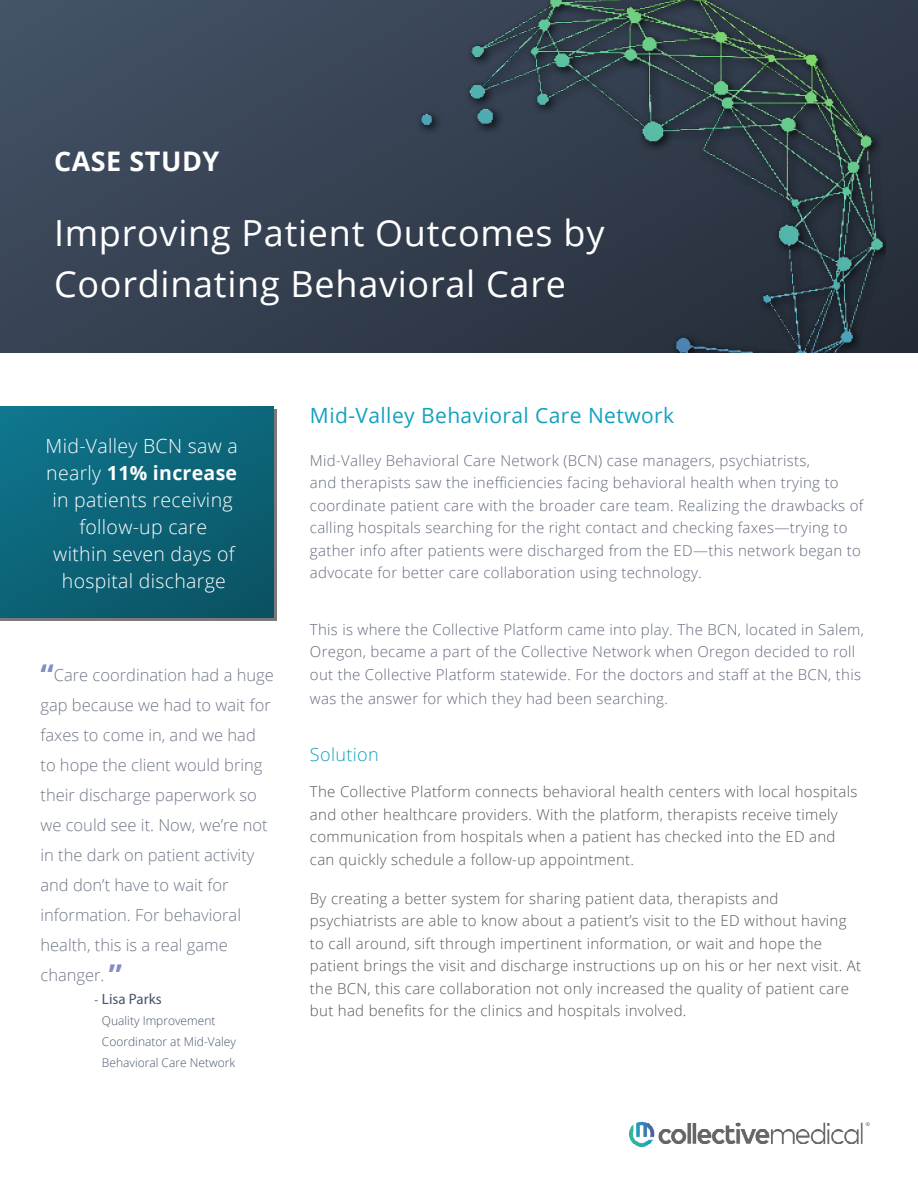
<style>
.page{position:relative;width:918px;height:1188px;background:#fff}
.page>*{position:absolute;margin:0;border:0;box-sizing:border-box;transform-origin:0 0}
.t1{font:36px "Open Sans";letter-spacing:.02em;color:#fff}
.t2{font:700 27px "Open Sans";letter-spacing:.02em;color:#fff}
.t3{font:21px "Open Sans";letter-spacing:.02em;color:#14a0c0}
.t4{font:300 19.5px/27px "Open Sans";letter-spacing:.015em;color:#fff;text-align:center}
.t5{font:300 18px "Open Sans";letter-spacing:.02em;color:#14a0c0}
.t6{font:300 16.5px "Open Sans";color:#707788}
.t7{font:300 15px/22.5px "Open Sans";letter-spacing:.02em;color:#626a7c}
.t8{font:300 15px/22.5px "Open Sans";letter-spacing:.02em;color:#57585a}
.t9{font:15px "Myriad Pro";color:#455469}
.t10{font:300 12px/21px "Open Sans";color:#455469}
.s1{font-weight:700}
.s2{font-weight:700;font-size:30px;color:#858bc4}
.s3{font-size:12px}
</style>
<div class="page">
<img style="left:630px;top:1121px;width:240px;height:26px">
<div style="left:0;top:409px;width:277px;height:212px;background:#231f20;opacity:.6"></div>
<div style="left:0;top:406px;width:273px;height:212px;background:linear-gradient(to right,#0e6c82,#0b5c6e)"></div>
<svg style="left:0;top:0;width:918px;height:353px;background:#384455"></svg>
<img style="left:418px;top:0;width:468px;height:352px">
<p class="t2" style="left:54px;top:142px;width:167px">CASE STUDY</p>
<p class="t1" style="left:54px;top:209px;width:552px">Improving Patient Outcomes by</p>
<p class="t1" style="left:54px;top:260px;width:513px">Coordinating Behavioral Care</p>
<p class="t4" style="left:46px;top:432px;width:194px">Mid-Valley BCN saw a nearly <span class="s1">11% increase </span>in patients receiving follow-up care<br>within seven days of hospital discharge</p>
<p class="t6" style="left:40px;top:664px;width:235px"><span class="s2">“</span>Care coordination had a huge</p>
<p class="t6" style="left:40px;top:694px;width:232px">gap because we had to wait for</p>
<p class="t6" style="left:40px;top:724px;width:217px">faxes to come in, and we had</p>
<p class="t6" style="left:40px;top:754px;width:224px">to hope the client would bring</p>
<p class="t6" style="left:40px;top:784px;width:218px">their discharge paperwork so</p>
<p class="t6" style="left:40px;top:814px;width:229px">we could see it. Now, we’re not</p>
<p class="t6" style="left:40px;top:844px;width:215px">in the dark on patient activity</p>
<p class="t6" style="left:40px;top:874px;width:190px">and don’t have to wait for</p>
<p class="t6" style="left:40px;top:904px;width:202px">information. For behavioral</p>
<p class="t6" style="left:40px;top:934px;width:189px">health, this is a real game</p>
<p class="t6" style="left:40px;top:964px;width:83px">changer. <span class="s2">”</span></p>
<p class="t9" style="left:94px;top:990px;width:69px"><span class="s3">-</span> Lisa Parks</p>
<p class="t10" style="left:102px;top:1010px;width:135px">Quality Improvement<br>Coordinator at Mid-Valey<br>Behavioral Care Network</p>
<p class="t3" style="left:310px;top:401px;width:366px">Mid-Valley Behavioral Care Network</p>
<p class="t7" style="left:310px;top:449px;width:555px">Mid-Valley Behavioral Care Network (BCN) case managers, psychiatrists,<br>and therapists saw the inefficiencies facing behavioral health when trying to coordinate patient care with the broader care team. Realizing the drawbacks of calling hospitals searching for the right contact and checking faxes—trying to gather info after patients were discharged from the ED—this network began to advocate for better care collaboration using technology.</p>
<p class="t7" style="left:310px;top:618px;width:556px">This is where the Collective Platform came into play. The BCN, located in Salem,<br>Oregon, became a part of the Collective Network when Oregon decided to roll out the Collective Platform statewide. For the doctors and staff at the BCN, this</p>
<p class="t7" style="left:310px;top:687px;width:359px">was the answer for which they had been searching.</p>
<p class="t5" style="left:310px;top:743px;width:70px">Solution</p>
<p class="t8" style="left:310px;top:780px;width:549px">The Collective Platform connects behavioral health centers with local hospitals and other healthcare providers. With the platform, therapists receive timely communication from hospitals when a patient has checked into the ED and can quickly schedule a follow-up appointment.</p>
<p class="t8" style="left:310px;top:887px;width:553px">By creating a better system for sharing patient data, therapists and psychiatrists are able to know about a patient’s visit to the ED without having to call around, sift through impertinent information, or wait and hope the patient brings the visit and discharge instructions up on his or her next visit. At the BCN, this care collaboration not only increased the quality of patient care but had benefits for the clinics and hospitals involved.</p>
</div>
